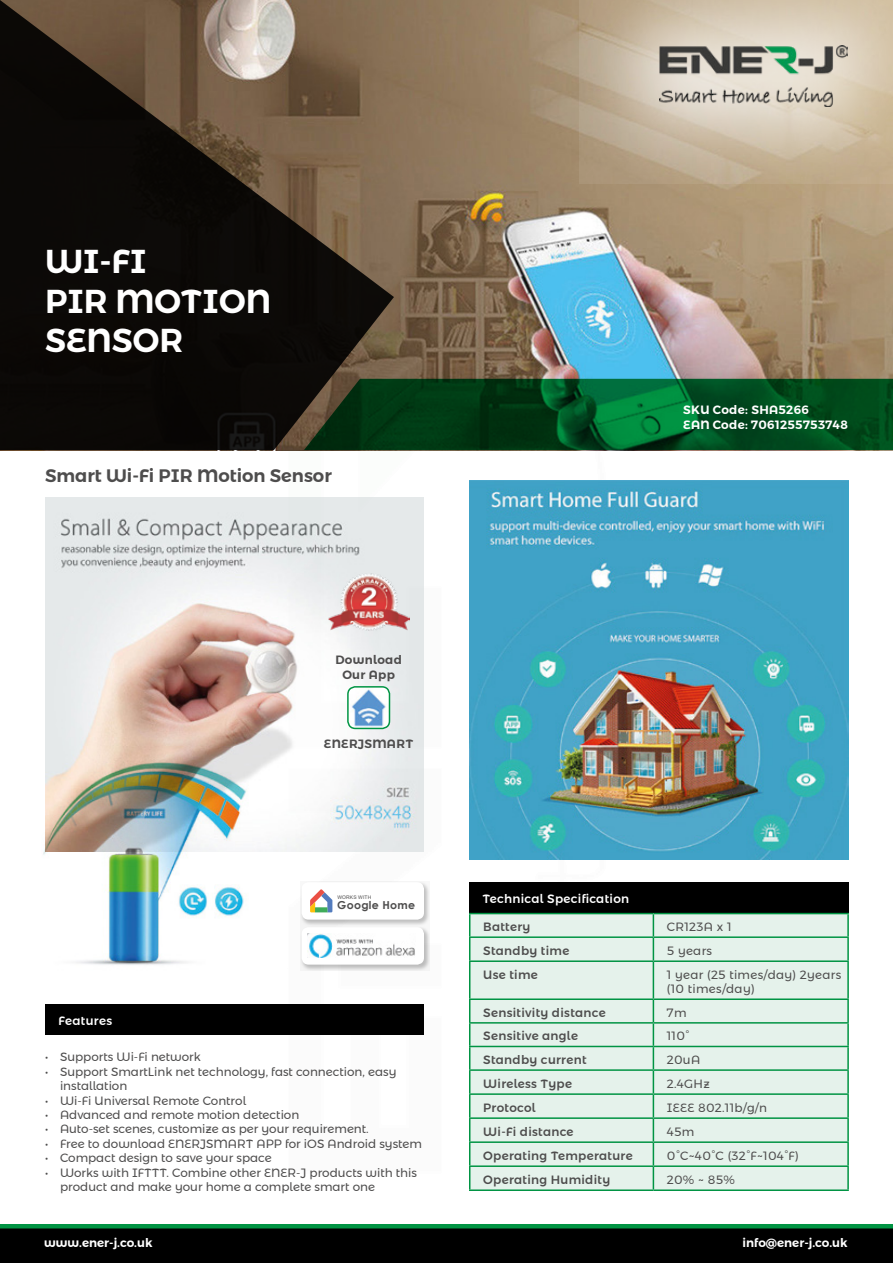
<style>
.page{position:relative;width:893px;height:1263px;background:#fff}
.page>*{position:absolute;margin:0;border:0;box-sizing:border-box;transform-origin:0 0}
.t1{font:600 33px/39.6px "Montserrat Alternates";color:#fff}
.t2{font:600 18px "Montserrat Alternates";color:#4e4d4d}
.t3{font:12px/14.4px "Montserrat Alternates";color:#4e4d4d}
.t4{font:500 12px "Montserrat Alternates";letter-spacing:.025em;color:#4e4d4d}
.t5{font:12px/14.4px "Montserrat Alternates";letter-spacing:.025em;color:#4e4d4d}
.t6{font:600 12px/15px "Montserrat Alternates";letter-spacing:.025em;color:#fff}
.t7{font:600 12px "Montserrat Alternates";color:#fff}
.t8{font:500 12px "Montserrat Alternates";letter-spacing:.025em;color:#fff}
.t9{font:600 12px/15px "Montserrat Alternates";letter-spacing:.025em;color:#4e4d4d;text-align:center}
.t10{font:700 10.95px "Century Gothic";letter-spacing:.025em;color:#4e4d4d}
.t11{font:4.95px "Arial";letter-spacing:.035em;color:#4e4d4d}
</style>
<div class="page">
<img style="left:45px;top:497px;width:379px;height:355px">
<img style="left:43px;top:748px;width:262px;height:217px">
<div style="left:45px;top:1005px;width:379px;height:30px;background:#000"></div>
<img style="left:394px;top:0;width:499px;height:379px">
<div style="left:0;top:1225px;width:893px;height:38px;background:#000"></div>
<svg style="left:0;top:0;width:394px;height:450px;background:#342b21"></svg>
<svg style="left:304px;top:379px;width:589px;height:71px;background:#044a1f"></svg>
<hr style="left:0;top:1224px;width:893px;height:4px;background:#009443">
<svg style="left:579px;top:0;width:314px;height:184px;background:#cabaa2"></svg>
<img style="left:659px;top:45px;width:189px;height:62px">
<img style="left:469px;top:481px;width:379px;height:379px">
<div style="left:469px;top:883px;width:380px;height:30px;background:#000"></div>
<div style="left:470px;top:914px;width:377px;height:275px;background:#e5f2eb"></div>
<hr style="left:469px;top:913px;width:184px;height:1px;background:#009443">
<hr style="left:653px;top:913px;width:196px;height:1px;background:#009443">
<hr style="left:847px;top:914px;width:2px;height:22px;background:#009443">
<hr style="left:469px;top:936px;width:184px;height:2px;background:#009443">
<svg style="left:469px;top:914px;width:1px;height:46px"></svg>
<hr style="left:653px;top:936px;width:196px;height:2px;background:#009443">
<svg style="left:653px;top:914px;width:1px;height:46px"></svg>
<hr style="left:847px;top:938px;width:2px;height:22px;background:#009443">
<hr style="left:469px;top:960px;width:184px;height:2px;background:#009443">
<hr style="left:469px;top:962px;width:1px;height:36px;background:#009443">
<hr style="left:653px;top:960px;width:196px;height:2px;background:#009443">
<hr style="left:653px;top:962px;width:1px;height:36px;background:#009443">
<hr style="left:847px;top:962px;width:2px;height:36px;background:#009443">
<hr style="left:469px;top:998px;width:184px;height:2px;background:#009443">
<hr style="left:653px;top:998px;width:196px;height:2px;background:#009443">
<hr style="left:847px;top:1000px;width:2px;height:22px;background:#009443">
<hr style="left:469px;top:1022px;width:184px;height:1px;background:#009443">
<hr style="left:653px;top:1022px;width:196px;height:1px;background:#009443">
<hr style="left:847px;top:1023px;width:2px;height:23px;background:#009443">
<hr style="left:469px;top:1046px;width:184px;height:1px;background:#009443">
<hr style="left:653px;top:1046px;width:196px;height:1px;background:#009443">
<hr style="left:847px;top:1047px;width:2px;height:22px;background:#009443">
<hr style="left:469px;top:1069px;width:184px;height:2px;background:#009443">
<hr style="left:653px;top:1069px;width:196px;height:2px;background:#009443">
<hr style="left:847px;top:1071px;width:2px;height:22px;background:#009443">
<hr style="left:469px;top:1093px;width:184px;height:2px;background:#009443">
<hr style="left:653px;top:1093px;width:196px;height:2px;background:#009443">
<hr style="left:847px;top:1095px;width:2px;height:22px;background:#009443">
<hr style="left:469px;top:1117px;width:184px;height:2px;background:#009443">
<hr style="left:653px;top:1117px;width:196px;height:2px;background:#009443">
<hr style="left:847px;top:1119px;width:2px;height:22px;background:#009443">
<hr style="left:469px;top:1141px;width:184px;height:2px;background:#009443">
<hr style="left:653px;top:1141px;width:196px;height:2px;background:#009443">
<hr style="left:847px;top:1143px;width:2px;height:22px;background:#009443">
<hr style="left:469px;top:1165px;width:184px;height:2px;background:#009443">
<svg style="left:469px;top:1000px;width:1px;height:189px"></svg>
<hr style="left:653px;top:1165px;width:196px;height:2px;background:#009443">
<svg style="left:653px;top:1000px;width:1px;height:189px"></svg>
<hr style="left:847px;top:1167px;width:2px;height:22px;background:#009443">
<hr style="left:469px;top:1189px;width:184px;height:2px;background:#009443">
<hr style="left:653px;top:1189px;width:196px;height:2px;background:#009443">
<svg style="left:300px;top:881px;width:129px;height:45px"></svg>
<div style="left:302px;top:882px;width:122px;height:37px;background:#fff;border-radius:7px"></div>
<svg style="left:310px;top:889px;width:22px;height:23px"></svg>
<svg style="left:300px;top:926px;width:130px;height:45px"></svg>
<div style="left:302px;top:927px;width:122px;height:37px;background:#fff;border-radius:7px"></div>
<img style="left:308px;top:934px;width:107px;height:24px">
<img style="left:348px;top:687px;width:41px;height:41px">
<div style="left:347px;top:686px;width:43px;height:43px;border:2px solid #009443;border-radius:8px"></div>
<img style="left:328px;top:573px;width:81px;height:58px">
<h1 class="t1" style="left:45px;top:242px;width:227px">WI-FI<br>PIR MOTION<br>SENSOR</h1>
<h2 class="t2" style="left:45px;top:462px;width:288px">Smart Wi-Fi PIR Motion Sensor</h2>
<p class="t6" style="left:683px;top:402px;width:166px">SKU Code: SHA5266<br>EAN Code: 7061255753748</p>
<p class="t9" style="left:335px;top:652px;width:68px">Download<br>Our App</p>
<p class="t9" style="left:324px;top:736px;width:91px">ENERJSMART</p>
<p class="t8" style="left:58px;top:1011px;width:55px">Features</p>
<p class="t11" style="left:337px;top:894px;width:35px">WORKS WITH</p>
<p class="t10" style="left:337px;top:897px;width:79px">Google Home</p>
<p class="t3" style="left:45px;top:1050px;width:157px">• Supports Wi-Fi network</p>
<p class="t3" style="left:60px;top:1064px;width:338px;text-indent:-15px">• Support SmartLink net technology, fast connection, easy installation</p>
<p class="t3" style="left:45px;top:1093px;width:203px">• Wi-Fi Universal Remote Control</p>
<p class="t3" style="left:45px;top:1107px;width:256px">• Advanced and remote motion detection</p>
<p class="t3" style="left:45px;top:1122px;width:325px">• Auto-set scenes, customize as per your requirement.</p>
<p class="t3" style="left:45px;top:1136px;width:378px">• Free to download ENERJSMART APP for iOS Android system</p>
<p class="t3" style="left:45px;top:1150px;width:228px">• Compact design to save your space</p>
<p class="t3" style="left:60px;top:1165px;width:359px;text-indent:-15px">• Works with IFTTT. Combine other ENER-J products with this product and make your home a complete smart one</p>
<p class="t8" style="left:482px;top:889px;width:148px">Technical Specification</p>
<p class="t4" style="left:483px;top:917px;width:49px">Battery</p>
<p class="t3" style="left:667px;top:919px;width:66px">CR123A x 1</p>
<p class="t4" style="left:483px;top:941px;width:88px">Standby time</p>
<p class="t3" style="left:667px;top:943px;width:47px">5 years</p>
<p class="t4" style="left:483px;top:965px;width:56px">Use time</p>
<p class="t5" style="left:667px;top:967px;width:176px">1 year (25 times/day) 2years (10 times/day)</p>
<p class="t4" style="left:483px;top:1003px;width:124px">Sensitivity distance</p>
<p class="t3" style="left:667px;top:1005px;width:21px">7m</p>
<p class="t4" style="left:483px;top:1027px;width:96px">Sensitive angle</p>
<p class="t3" style="left:667px;top:1029px;width:24px">110°</p>
<p class="t4" style="left:483px;top:1050px;width:105px">Standby current</p>
<p class="t3" style="left:667px;top:1052px;width:35px">20uA</p>
<p class="t4" style="left:483px;top:1074px;width:90px">Wireless Type</p>
<p class="t3" style="left:667px;top:1076px;width:44px">2.4GHz</p>
<p class="t4" style="left:483px;top:1098px;width:54px">Protocol</p>
<p class="t5" style="left:667px;top:1100px;width:102px">IEEE 802.11b/g/n</p>
<p class="t4" style="left:483px;top:1122px;width:92px">Wi-Fi distance</p>
<p class="t3" style="left:667px;top:1124px;width:29px">45m</p>
<p class="t4" style="left:483px;top:1146px;width:151px">Operating Temperature</p>
<p class="t3" style="left:667px;top:1148px;width:133px">0°C~40°C (32°F~104°F)</p>
<p class="t4" style="left:483px;top:1170px;width:129px">Operating Humidity</p>
<p class="t3" style="left:667px;top:1172px;width:69px">20% ~ 85%</p>
<p class="t7" style="left:44px;top:1233px;width:110px">www.ener-j.co.uk</p>
<p class="t7" style="left:742px;top:1233px;width:106px">info@ener-j.co.uk</p>
</div>
